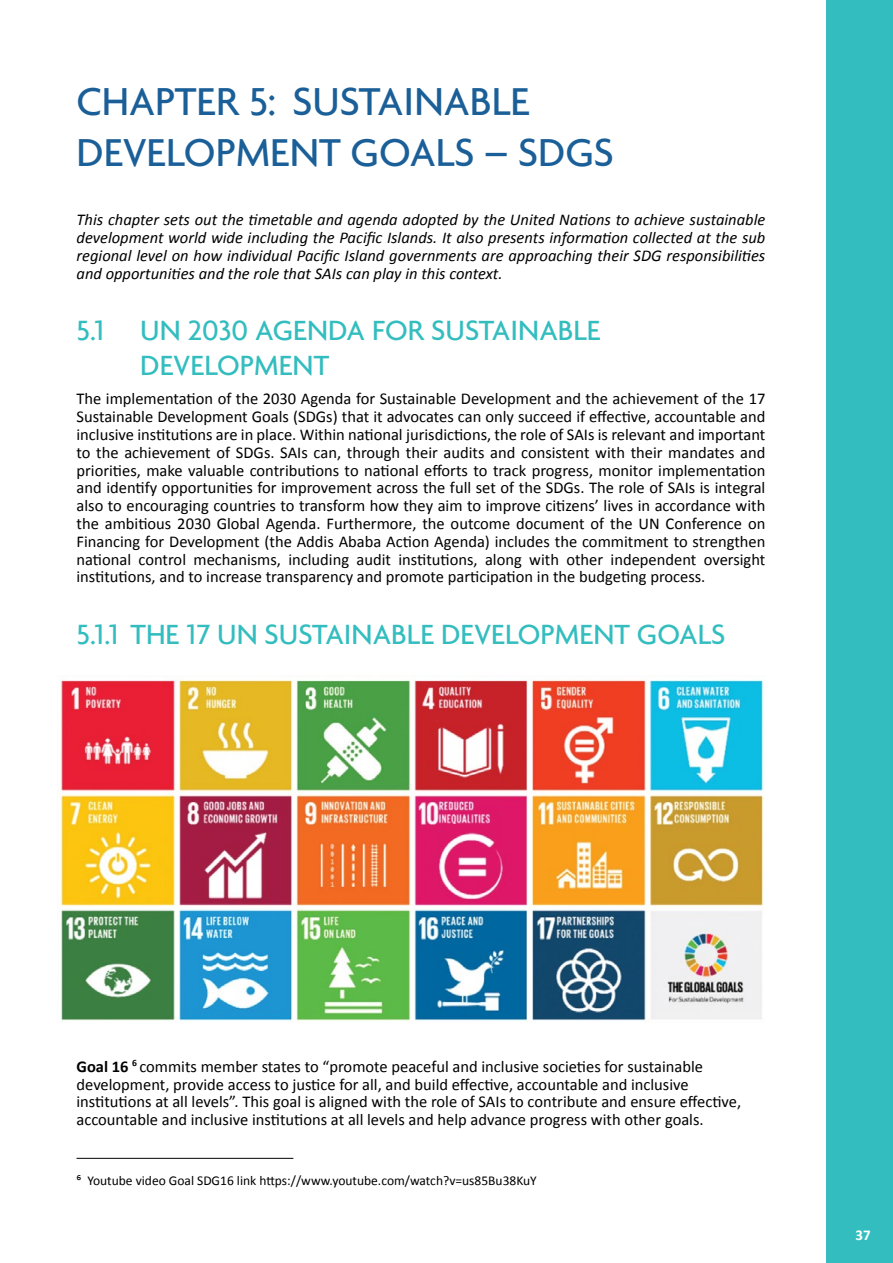
<style>
.page{position:relative;width:893px;height:1263px;background:#fff}
.page>*{position:absolute;margin:0;border:0;box-sizing:border-box;transform-origin:0 0}
.t1{font:500 42px/50.4px "Agenda";color:#1b5f98}
.t2{font:500 30px/34.5px "Agenda";color:#33bdbf}
.t3{font:16.5px/17.9px "Calibri";color:#000;text-align:justify}
.t4{font:italic 16.5px/17.9px "Calibri";color:#000;text-align:justify}
.t5{font:700 15px "Calibri";color:#fff}
.t6{font:13.5px "Calibri";color:#000}
.s1{font-weight:700}
</style>
<div class="page">
<hr style="left:77px;top:1158px;width:216px;height:1px;background:#000">
<img style="left:60px;top:675px;width:704px;height:347px">
<div style="left:826px;top:0;width:67px;height:1263px;background:#33bdbf"></div>
<h1 class="t1" style="left:77px;top:75px;width:539px">CHAPTER 5: SUSTAINABLE<br>DEVELOPMENT GOALS – SDGS</h1>
<p class="t4" style="left:77px;top:210px;width:690px">This chapter sets out the timetable and agenda adopted by the United Nations to achieve sustainable development world wide including the Pacific Islands. It also presents information collected at the sub regional level on how individual Pacific Island governments are approaching their SDG responsibilities and opportunities and the role that SAIs can play in this context.</p>
<h2 class="t2" style="left:140px;top:312px;width:462px;text-indent:-64px">5.1 UN 2030 AGENDA FOR SUSTAINABLE<br>DEVELOPMENT</h2>
<p class="t3" style="left:77px;top:389px;width:690px">The implementation of the 2030 Agenda for Sustainable Development and the achievement of the 17<br>Sustainable Development Goals (SDGs) that it advocates can only succeed if effective, accountable and inclusive institutions are in place. Within national jurisdictions, the role of SAIs is relevant and important to the achievement of SDGs. SAIs can, through their audits and consistent with their mandates and priorities, make valuable contributions to national efforts to track progress, monitor implementation and identify opportunities for improvement across the full set of the SDGs. The role of SAIs is integral also to encouraging countries to transform how they aim to improve citizens’ lives in accordance with the ambitious 2030 Global Agenda. Furthermore, the outcome document of the UN Conference on Financing for Development (the Addis Ababa Action Agenda) includes the commitment to strengthen national control mechanisms, including audit institutions, along with other independent oversight institutions, and to increase transparency and promote participation in the budgeting process.</p>
<h2 class="t2" style="left:77px;top:616px;width:650px">5.1.1 THE 17 UN SUSTAINABLE DEVELOPMENT GOALS</h2>
<p class="t3" style="left:77px;top:1056px;width:666px;text-align:left"><span class="s1">Goal 16</span> <sup>6</sup> commits member states to “promote peaceful and inclusive societies for sustainable development, provide access to justice for all, and build effective, accountable and inclusive institutions at all levels”. This goal is aligned with the role of SAIs to contribute and ensure effective, accountable and inclusive institutions at all levels and help advance progress with other goals.</p>
<p class="t6" style="left:77px;top:1172px;width:462px">⁶ Youtube video Goal SDG16 link https://www.youtube.com/watch?v=us85Bu38KuY</p>
<p class="t5" style="left:856px;top:1226px;width:17px">37</p>
</div>
